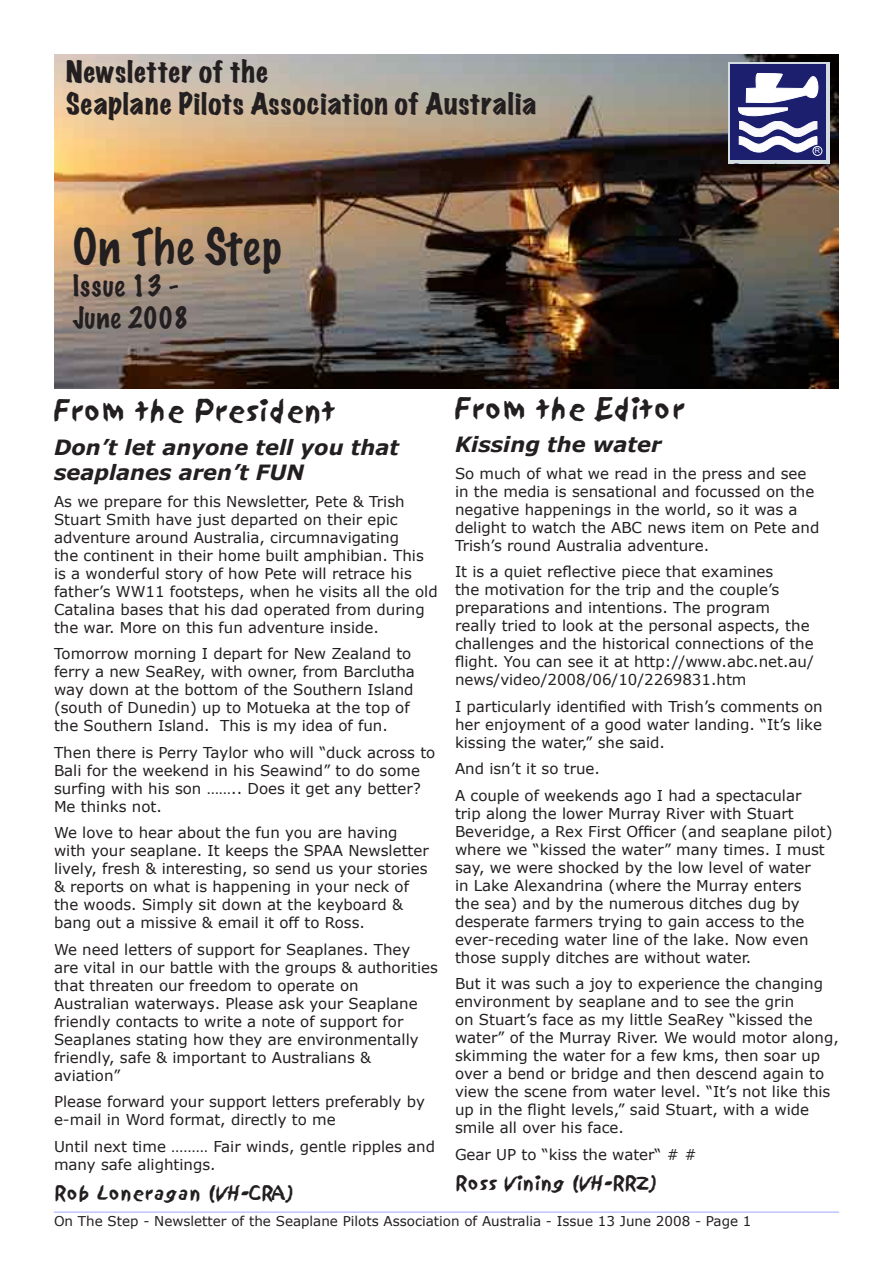
<style>
.page{position:relative;width:893px;height:1263px;background:#fff}
.page>*{position:absolute;margin:0;border:0;box-sizing:border-box;transform-origin:0 0}
.t1{font:100 45px "Marker Felt";letter-spacing:.025em;color:#231f20}
.t2{font:expanded 27px "Marker Felt";letter-spacing:.03em;color:#231f20}
.Body_Text{font:27px "Sand";color:#231f20}
.t3{font:100 27px "Marker Felt";letter-spacing:.02em;color:#231f20}
.t4{font:100 27px "Marker Felt";color:#231f20}
.Body_Text-2{font:italic 700 21px/25.2px "Verdana";color:#231f20}
.Body_Text-3{font:18px "Sand";color:#231f20}
.Body_Text-4{font:15px/18px "Verdana";color:#231f20}
.Body_Text-5{font:13.5px "Verdana";color:#231f20}
.t5{font:7.2px "Arial";color:#fff}
</style>
<div class="page">
<hr style="left:54px;top:1211px;width:785px;height:2px;background:#c1c4ff">
<img style="left:54px;top:54px;width:785px;height:334px">
<svg style="left:728px;top:62px;width:101px;height:101px"></svg>
<div style="left:813px;top:146px;width:9px;height:10px;border:1px solid #fff;border-radius:50%"></div>
<p class="t2" style="left:66px;top:52px;width:204px">Newsletter of the</p>
<p class="t2" style="left:66px;top:84px;width:472px">Seaplane Pilots Association of Australia</p>
<p class="t1" style="left:73px;top:214px;width:210px">On The Step</p>
<p class="t3" style="left:73px;top:267px;width:108px">Issue 13 -</p>
<p class="t4" style="left:73px;top:299px;width:118px">June 2008</p>
<p class="t5" style="left:815px;top:147px;width:7px">R</p>
<p class="Body_Text" style="left:54px;top:396px;width:283px">From the President</p>
<p class="Body_Text-2" style="left:54px;top:434px;width:346px">Don’t let anyone tell you that seaplanes aren’t FUN</p>
<p class="Body_Text-4" style="left:54px;top:492px;width:385px">As we prepare for this Newsletter, Pete &amp; Trish Stuart Smith have just departed on their epic adventure around Australia, circumnavigating<br>the continent in their home built amphibian. This is a wonderful story of how Pete will retrace his father’s WW11 footsteps, when he visits all the old Catalina bases that his dad operated from during the war. More on this fun adventure inside.</p>
<p class="Body_Text-4" style="left:54px;top:644px;width:362px">Tomorrow morning I depart for New Zealand to ferry a new SeaRey, with owner, from Barclutha way down at the bottom of the Southern Island (south of Dunedin) up to Motueka at the top of the Southern Island. This is my idea of fun.</p>
<p class="Body_Text-4" style="left:54px;top:743px;width:383px">Then there is Perry Taylor who will “duck across to Bali for the weekend in his Seawind” to do some surfing with his son …….. Does it get any better?<br>Me thinks not.</p>
<p class="Body_Text-4" style="left:54px;top:823px;width:376px">We love to hear about the fun you are having with your seaplane. It keeps the SPAA Newsletter lively, fresh &amp; interesting, so send us your stories &amp; reports on what is happening in your neck of the woods. Simply sit down at the keyboard &amp; bang out a missive &amp; email it off to Ross.</p>
<p class="Body_Text-4" style="left:54px;top:940px;width:385px">We need letters of support for Seaplanes. They are vital in our battle with the groups &amp; authorities that threaten our freedom to operate on<br>Australian waterways. Please ask your Seaplane friendly contacts to write a note of support for Seaplanes stating how they are environmentally friendly, safe &amp; important to Australians &amp; aviation”</p>
<p class="Body_Text-4" style="left:54px;top:1092px;width:372px">Please forward your support letters preferably by e-mail in Word format, directly to me</p>
<p class="Body_Text-4" style="left:54px;top:1137px;width:382px">Until next time ……… Fair winds, gentle ripples and many safe alightings.</p>
<p class="Body_Text-3" style="left:54px;top:1183px;width:240px">Rob Loneragan (VH-CRA)</p>
<p class="Body_Text" style="left:455px;top:393px;width:231px">From the Editor</p>
<p class="Body_Text-2" style="left:455px;top:431px;width:208px">Kissing the water</p>
<p class="Body_Text-4" style="left:455px;top:464px;width:366px">So much of what we read in the press and see in the media is sensational and focussed on the negative happenings in the world, so it was a delight to watch the ABC news item on Pete and Trish’s round Australia adventure.</p>
<p class="Body_Text-4" style="left:455px;top:562px;width:360px">It is a quiet reflective piece that examines<br>the motivation for the trip and the couple’s preparations and intentions. The program really tried to look at the personal aspects, the challenges and the historical connections of the flight. You can see it at http://www.abc.net.au/ news/video/2008/06/10/2269831.htm</p>
<p class="Body_Text-4" style="left:455px;top:697px;width:369px;text-align:justify">I particularly identified with Trish’s comments on her enjoyment of a good water landing. “It’s like kissing the water,” she said.</p>
<p class="Body_Text-4" style="left:455px;top:759px;width:147px">And isn’t it so true.</p>
<p class="Body_Text-4" style="left:455px;top:786px;width:379px">A couple of weekends ago I had a spectacular<br>trip along the lower Murray River with Stuart Beveridge, a Rex First Officer (and seaplane pilot) where we “kissed the water” many times. I must say, we were shocked by the low level of water<br>in Lake Alexandrina (where the Murray enters<br>the sea) and by the numerous ditches dug by desperate farmers trying to gain access to the ever-receding water line of the lake. Now even those supply ditches are without water.</p>
<p class="Body_Text-4" style="left:455px;top:974px;width:385px">But it was such a joy to experience the changing environment by seaplane and to see the grin<br>on Stuart’s face as my little SeaRey “kissed the water” of the Murray River. We would motor along, skimming the water for a few kms, then soar up over a bend or bridge and then descend again to view the scene from water level. “It’s not like this up in the flight levels,” said Stuart, with a wide smile all over his face.</p>
<p class="Body_Text-4" style="left:455px;top:1145px;width:243px">Gear UP to “kiss the water“ # #</p>
<p class="Body_Text-3" style="left:455px;top:1173px;width:203px">Ross Vining (VH-RRZ)</p>
<p class="Body_Text-5" style="left:54px;top:1212px;width:699px">On The Step - Newsletter of the Seaplane Pilots Association of Australia - Issue 13 June 2008 - Page 1</p>
</div>
